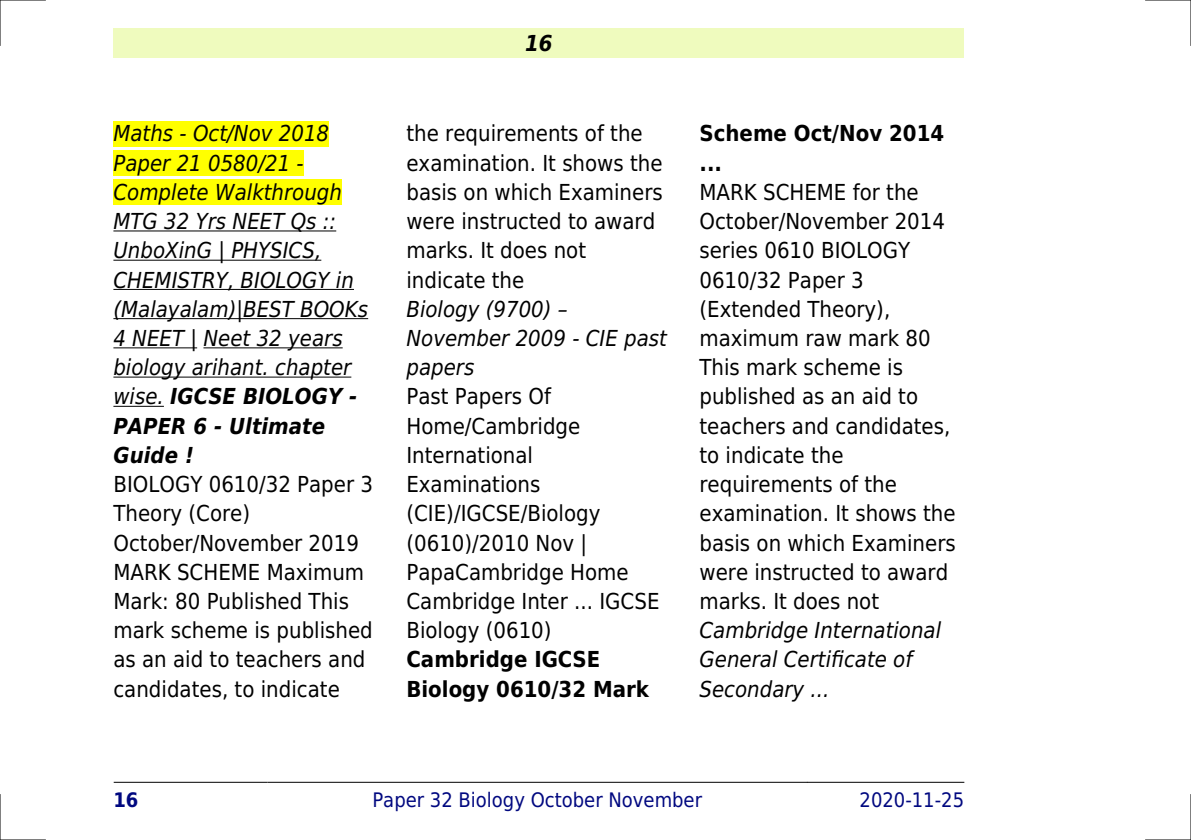
<style>
.page{position:relative;width:1191px;height:840px;background:#fff}
.page>*{position:absolute;margin:0;border:0;box-sizing:border-box;transform-origin:0 0}
.t1{font:22px/29.2px "DejaVu Sans Condensed";color:#000}
.t2{font:italic 22px/29.2px "DejaVu Sans Condensed";color:#000}
.t3{font:700 22px/29.2px "DejaVu Sans Condensed";color:#000}
.t4{font:italic 700 22px "DejaVu Sans Condensed";color:#000}
.t5{font:20px "DejaVu Sans Condensed";color:#000880}
.t6{font:700 20px "DejaVu Sans Condensed";color:#000880}
.s1{font-weight:700}
</style>
<div class="page">
<div style="left:113px;top:28px;width:851px;height:30px;background:#effbbe"></div>
<hr style="left:114px;top:781px;width:153px;height:1px;background:#000">
<hr style="left:268px;top:781px;width:539px;height:1px;background:#000">
<hr style="left:807px;top:781px;width:157px;height:1px;background:#000">
<div style="left:113px;top:121px;width:216px;height:25px;background:#ff0"></div>
<div style="left:113px;top:150px;width:191px;height:26px;background:#ff0"></div>
<div style="left:113px;top:179px;width:229px;height:26px;background:#ff0"></div>
<hr style="left:113px;top:230px;width:223px;height:1px;background:#000">
<hr style="left:113px;top:259px;width:208px;height:1px;background:#000">
<hr style="left:113px;top:289px;width:241px;height:1px;background:#000">
<hr style="left:113px;top:318px;width:255px;height:1px;background:#000">
<hr style="left:113px;top:347px;width:84px;height:1px;background:#000">
<hr style="left:203px;top:347px;width:140px;height:1px;background:#000">
<hr style="left:113px;top:376px;width:238px;height:1px;background:#000">
<hr style="left:113px;top:405px;width:51px;height:1px;background:#000">
<hr style="left:0;top:0;width:45px;height:1px;background:#000">
<hr style="left:1145px;top:0;width:46px;height:1px;background:#000">
<hr style="left:0;top:839px;width:45px;height:1px;background:#000">
<hr style="left:1145px;top:839px;width:46px;height:1px;background:#000">
<hr style="left:0;top:0;width:1px;height:45px;background:#000">
<hr style="left:0;top:794px;width:1px;height:45px;background:#000">
<hr style="left:1190px;top:0;width:1px;height:45px;background:#000">
<hr style="left:1190px;top:794px;width:1px;height:45px;background:#000">
<p class="t2" style="left:113px;top:119px;width:256px">Maths - Oct/Nov 2018<br>Paper 21 0580/21 -<br>Complete Walkthrough<br>MTG 32 Yrs NEET Qs ::<br>UnboXinG | PHYSICS,<br>CHEMISTRY, BIOLOGY in (Malayalam)|BEST BOOKs<br>4 NEET | Neet 32 years biology arihant. chapter wise. <span class="s1">IGCSE BIOLOGY -<br>PAPER 6 - Ultimate<br>Guide !</span></p>
<p class="t1" style="left:113px;top:469px;width:261px">BIOLOGY 0610/32 Paper 3<br>Theory (Core)<br>October/November 2019<br>MARK SCHEME Maximum<br>Mark: 80 Published This mark scheme is published as an aid to teachers and candidates, to indicate</p>
<p class="t4" style="left:525px;top:30px;width:29px">16</p>
<p class="t1" style="left:406px;top:119px;width:258px">the requirements of the examination. It shows the basis on which Examiners were instructed to award marks. It does not indicate the</p>
<p class="t2" style="left:406px;top:294px;width:262px">Biology (9700)<br>November 2009 - CIE past papers</p>
<p class="t1" style="left:406px;top:382px;width:254px">Past Papers Of<br>Home/Cambridge<br>International<br>Examinations (CIE)/IGCSE/Biology (0610)/2010 Nov |<br>PapaCambridge Home<br>Cambridge Inter ... IGCSE<br>Biology (0610)</p>
<p class="t3" style="left:406px;top:645px;width:244px">Cambridge IGCSE<br>Biology 0610/32 Mark</p>
<p class="t3" style="left:699px;top:119px;width:246px">Scheme Oct/Nov 2014 ...</p>
<p class="t1" style="left:699px;top:177px;width:258px">MARK SCHEME for the<br>October/November 2014 series 0610 BIOLOGY<br>0610/32 Paper 3 (Extended Theory), maximum raw mark 80<br>This mark scheme is published as an aid to teachers and candidates, to indicate the requirements of the examination. It shows the basis on which Examiners were instructed to award marks. It does not</p>
<p class="t2" style="left:699px;top:615px;width:243px">Cambridge International<br>General Certificate of<br>Secondary ...</p>
<p class="t6" style="left:113px;top:787px;width:27px">16</p>
<p class="t5" style="left:372px;top:787px;width:331px">Paper 32 Biology October November</p>
<p class="t5" style="left:859px;top:787px;width:106px">2020-11-25</p>
</div>
